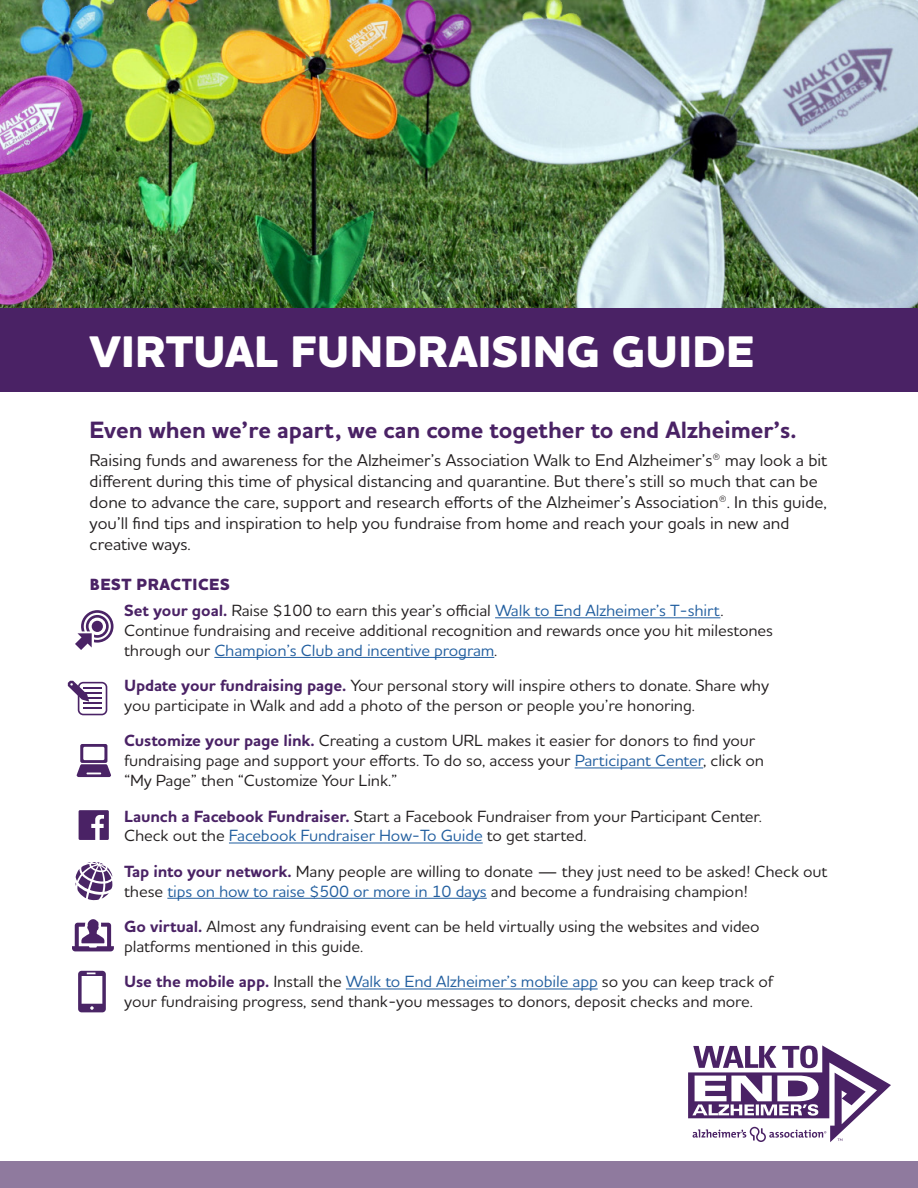
<style>
.page{position:relative;width:918px;height:1188px;background:#fff}
.page>*{position:absolute;margin:0;border:0;box-sizing:border-box;transform-origin:0 0}
.t1{font:800 45px "Houschka Alt Pro";letter-spacing:.005em;color:#fff}
.t2{font:700 24px "Houschka Alt Pro";color:#4a2265}
.t3{font:500 17.25px/21px "Houschka Alt Pro";color:#231f20}
.t4{font:500 16.5px/19.8px "Houschka Alt Pro";color:#231f20}
.s1{font-weight:800;color:#4a2265}
.s2{font-weight:700;color:#4a2265}
.s3{color:#215e9f}
</style>
<div class="page">
<div style="left:0;top:1161px;width:918px;height:27px;background:#8f7a9e"></div>
<img style="left:0;top:0;width:918px;height:309px">
<div style="left:0;top:309px;width:918px;height:83px;background:#4a2265"></div>
<svg style="left:688px;top:1045px;width:203px;height:97px"></svg>
<hr style="left:495px;top:617px;width:225px;height:1px;background:#215e9f">
<hr style="left:214px;top:657px;width:280px;height:1px;background:#215e9f">
<hr style="left:575px;top:768px;width:128px;height:1px;background:#215e9f">
<hr style="left:229px;top:843px;width:254px;height:1px;background:#215e9f">
<hr style="left:167px;top:898px;width:320px;height:1px;background:#215e9f">
<hr style="left:346px;top:989px;width:252px;height:1px;background:#215e9f">
<svg style="left:78px;top:971px;width:28px;height:41px"></svg>
<svg style="left:75px;top:862px;width:38px;height:38px"></svg>
<svg style="left:72px;top:919px;width:42px;height:32px"></svg>
<svg style="left:79px;top:810px;width:30px;height:30px"></svg>
<svg style="left:75px;top:610px;width:39px;height:40px"></svg>
<svg style="left:68px;top:681px;width:39px;height:34px"></svg>
<svg style="left:77px;top:744px;width:34px;height:33px"></svg>
<h1 class="t1" style="left:90px;top:322px;width:666px">VIRTUAL FUNDRAISING GUIDE</h1>
<h2 class="t2" style="left:90px;top:414px;width:709px">Even when we’re apart, we can come together to end Alzheimer’s.</h2>
<p class="t3" style="left:90px;top:449px;width:739px">Raising funds and awareness for the Alzheimer’s Association Walk to End Alzheimer’s® may look a bit different during this time of physical distancing and quarantine. But there’s still so much that can be done to advance the care, support and research efforts of the Alzheimer’s Association®. In this guide, you’ll find tips and inspiration to help you fundraise from home and reach your goals in new and creative ways.</p>
<p class="t4" style="left:124px;top:570px;width:601px;line-height:26.5px;text-indent:-34px"><span class="s1">BEST PRACTICES<br></span><span class="s2">Set your goal.</span> Raise $100 to earn this year’s official <span class="s3">Walk to End Alzheimer’s T-shirt</span>.</p>
<p class="t4" style="left:124px;top:620px;width:651px">Continue fundraising and receive additional recognition and rewards once you hit milestones through our <span class="s3">Champion’s Club and incentive program</span>.</p>
<p class="t4" style="left:124px;top:675px;width:646px"><span class="s2">Update your fundraising page.</span> Your personal story will inspire others to donate. Share why you participate in Walk and add a photo of the person or people you’re honoring.</p>
<p class="t4" style="left:124px;top:731px;width:642px"><span class="s2">Customize your page link.</span> Creating a custom URL makes it easier for donors to find your fundraising page and support your efforts. To do so, access your <span class="s3">Participant Center</span>, click on “My Page” then “Customize Your Link.”</p>
<p class="t4" style="left:124px;top:806px;width:640px"><span class="s2">Launch a Facebook Fundraiser.</span> Start a Facebook Fundraiser from your Participant Center.<br>Check out the <span class="s3">Facebook Fundraiser How-To Guide</span> to get started.</p>
<p class="t4" style="left:124px;top:861px;width:705px"><span class="s2">Tap into your network.</span> Many people are willing to donate — they just need to be asked! Check out these <span class="s3">tips on how to raise $500 or more in 10 days</span> and become a fundraising champion!</p>
<p class="t4" style="left:124px;top:916px;width:637px"><span class="s2">Go virtual.</span> Almost any fundraising event can be held virtually using the websites and video platforms mentioned in this guide.</p>
<p class="t4" style="left:124px;top:971px;width:651px"><span class="s2">Use the mobile app.</span> Install the <span class="s3">Walk to End Alzheimer’s mobile app</span> so you can keep track of your fundraising progress, send thank-you messages to donors, deposit checks and more.</p>
</div>
